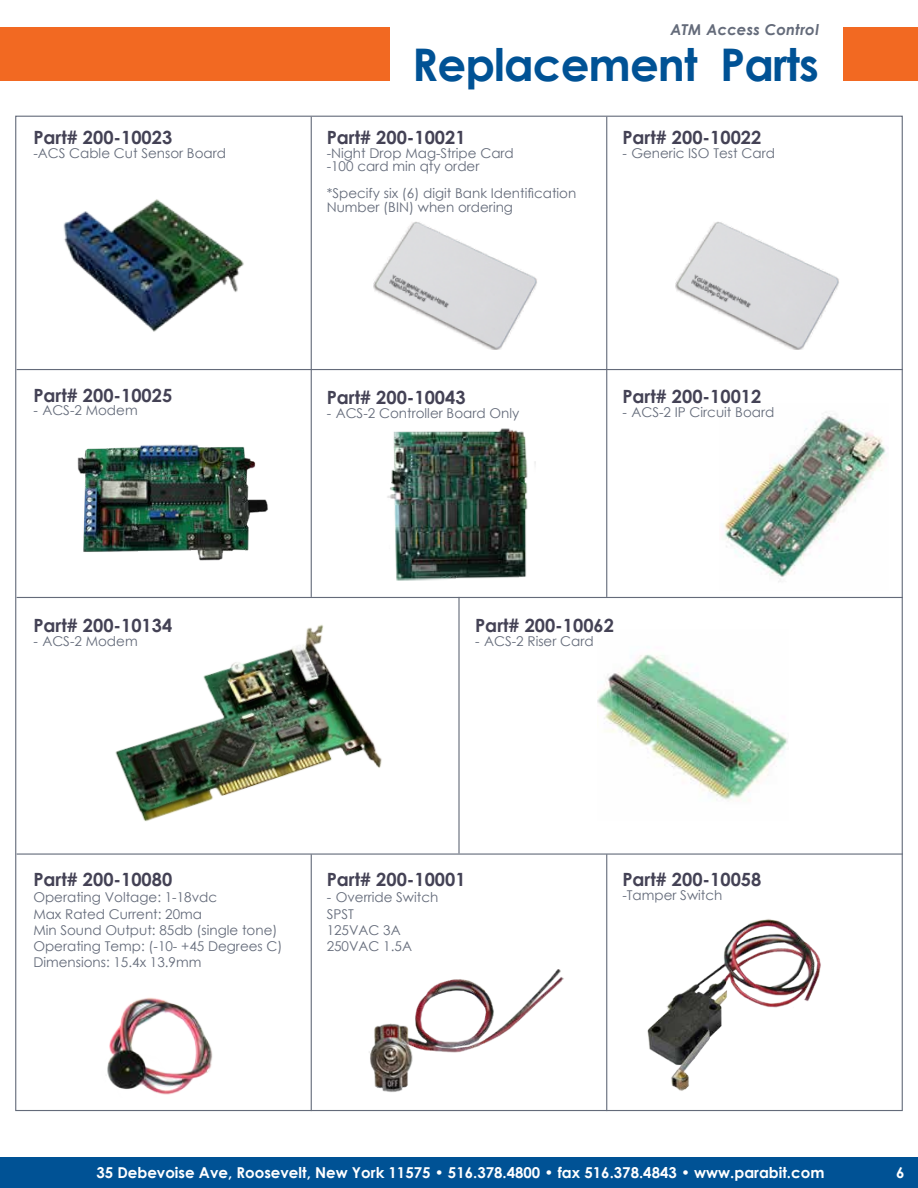
<style>
.page{position:relative;width:918px;height:1188px;background:#fff}
.page>*{position:absolute;margin:0;border:0;box-sizing:border-box;transform-origin:0 0}
.t1{font:700 45px "Century Gothic";letter-spacing:-.02em;color:#005295}
.t2{font:700 18.3px "Century Gothic";color:#444255}
.t3{font:700 15px "Century Gothic";color:#fff}
.t4{font:italic 700 15px "Century Gothic";letter-spacing:.005em;color:#646b7a}
.t5{font:13.5px/16.2px "Century Gothic";color:#646b7a}
</style>
<div class="page">
<div style="left:0;top:1157px;width:918px;height:31px;background:#005295"></div>
<div style="left:844px;top:27px;width:74px;height:54px;background:#f26922"></div>
<img style="left:597px;top:654px;width:191px;height:147px">
<div style="left:0;top:27px;width:389px;height:54px;background:#f26922"></div>
<hr style="left:17px;top:369px;width:886px;height:1px;background:#646b7a">
<hr style="left:17px;top:597px;width:886px;height:1px;background:#646b7a">
<hr style="left:17px;top:853px;width:886px;height:2px;background:#646b7a">
<img style="left:724px;top:412px;width:162px;height:170px">
<img style="left:77px;top:444px;width:191px;height:117px">
<img style="left:387px;top:428px;width:149px;height:153px">
<hr style="left:458px;top:597px;width:2px;height:256px;background:#646b7a">
<img style="left:91px;top:624px;width:305px;height:242px">
<img style="left:369px;top:970px;width:195px;height:122px">
<img style="left:107px;top:997px;width:106px;height:98px">
<img style="left:647px;top:919px;width:174px;height:172px">
<img style="left:63px;top:199px;width:181px;height:133px">
<img style="left:374px;top:222px;width:163px;height:127px">
<img style="left:676px;top:222px;width:163px;height:127px">
<hr style="left:606px;top:117px;width:1px;height:480px;background:#646b7a">
<hr style="left:311px;top:117px;width:1px;height:480px;background:#646b7a">
<hr style="left:606px;top:854px;width:1px;height:257px;background:#646b7a">
<hr style="left:311px;top:854px;width:1px;height:257px;background:#646b7a">
<p class="t4" style="left:671px;top:18px;width:150px">ATM Access Control</p>
<h1 class="t1" style="left:412px;top:31px;width:408px">Replacement Parts</h1>
<h2 class="t2" style="left:33px;top:124px;width:140px">Part# 200-10023</h2>
<p class="t5" style="left:33px;top:145px;width:194px">-ACS Cable Cut Sensor Board</p>
<h2 class="t2" style="left:327px;top:124px;width:140px">Part# 200-10021</h2>
<p class="t5" style="left:327px;top:146px;width:189px;line-height:13.5px">-Night Drop Mag-Stripe Card -100 card min qty order</p>
<p class="t5" style="left:327px;top:186px;width:251px;line-height:13.5px">*Specify six (6) digit Bank Identification<br>Number (BIN) when ordering</p>
<h2 class="t2" style="left:622px;top:124px;width:140px">Part# 200-10022</h2>
<p class="t5" style="left:622px;top:145px;width:154px">- Generic ISO Test Card</p>
<h2 class="t2" style="left:33px;top:381px;width:140px">Part# 200-10025</h2>
<p class="t5" style="left:33px;top:402px;width:106px">- ACS-2 Modem</p>
<h2 class="t2" style="left:327px;top:384px;width:140px">Part# 200-10043</h2>
<p class="t5" style="left:327px;top:405px;width:194px">- ACS-2 Controller Board Only</p>
<h2 class="t2" style="left:622px;top:383px;width:140px">Part# 200-10012</h2>
<p class="t5" style="left:622px;top:403px;width:153px">- ACS-2 IP Circuit Board</p>
<h2 class="t2" style="left:33px;top:612px;width:140px">Part# 200-10134</h2>
<p class="t5" style="left:33px;top:633px;width:106px">- ACS-2 Modem</p>
<h2 class="t2" style="left:475px;top:612px;width:140px">Part# 200-10062</h2>
<p class="t5" style="left:475px;top:633px;width:120px">- ACS-2 Riser Card</p>
<h2 class="t2" style="left:33px;top:866px;width:140px">Part# 200-10080</h2>
<p class="t5" style="left:33px;top:889px;width:251px">Operating Voltage: 1-18vdc<br>Max Rated Current: 20ma<br>Min Sound Output: 85db (single tone)<br>Operating Temp: (-10- +45 Degrees C)<br>Dimensions: 15.4x 13.9mm</p>
<h2 class="t2" style="left:327px;top:866px;width:140px">Part# 200-10001</h2>
<p class="t5" style="left:327px;top:889px;width:113px">- Override Switch<br>SPST<br>125VAC 3A<br>250VAC 1.5A</p>
<h2 class="t2" style="left:622px;top:866px;width:140px">Part# 200-10058</h2>
<p class="t5" style="left:622px;top:886px;width:102px">-Tamper Switch</p>
<p class="t3" style="left:96px;top:1161px;width:730px">35 Debevoise Ave, Roosevelt, New York 11575 • 516.378.4800 • fax 516.378.4843 • www.parabit.com</p>
<p class="t3" style="left:896px;top:1161px;width:10px">6</p>
</div>
